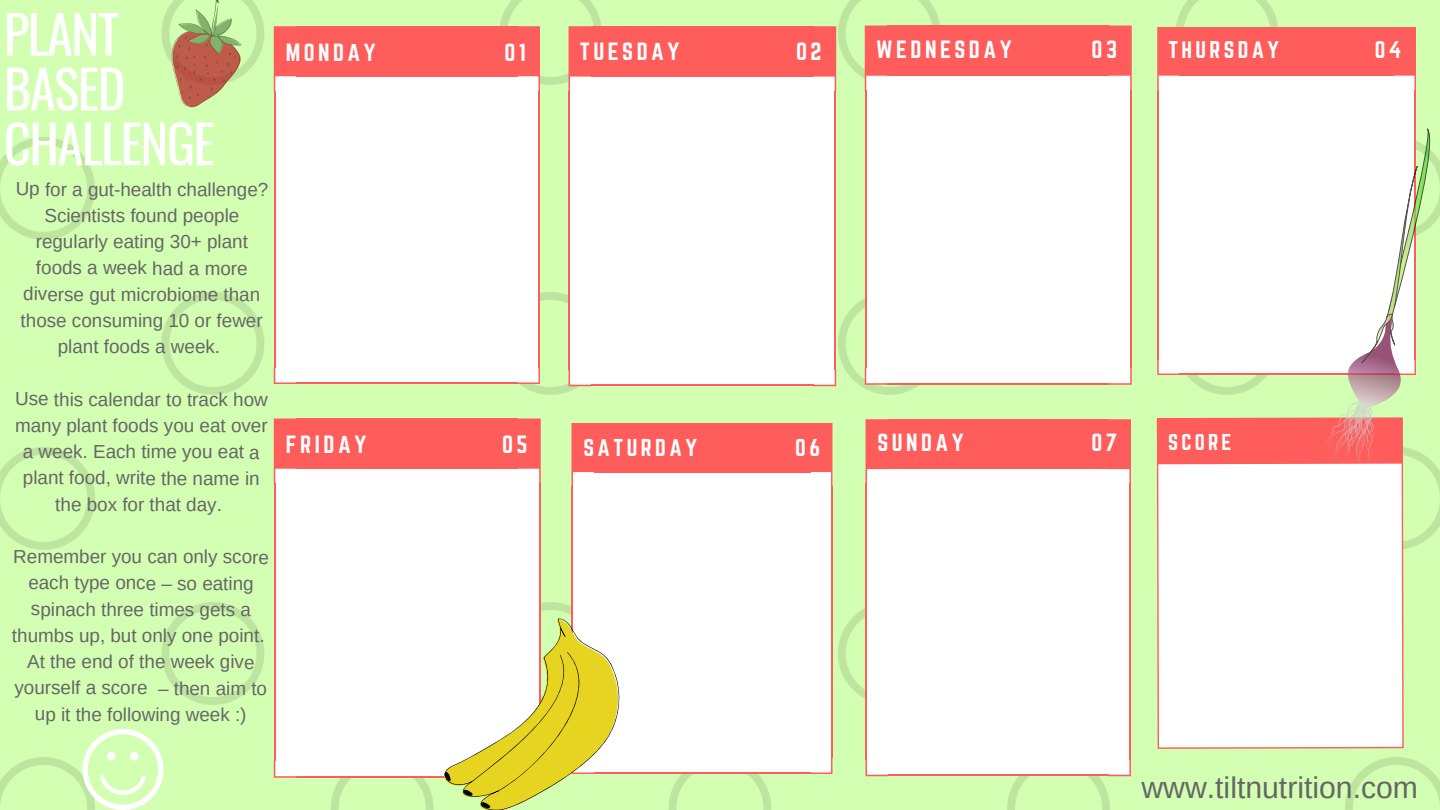
<style>
.page{position:relative;width:1440px;height:810px;background:#d3ffb3}
.page>*{position:absolute;margin:0;border:0;box-sizing:border-box;transform-origin:0 0}
.t1{font:52.8px/54.8px "Oswald";letter-spacing:-.03em;color:#fff}
.t2{font:30.2px "Arimo";color:#666}
.t3{font:21.9px "Norwester";letter-spacing:.16em;color:#fff}
.t4{font:21.8px "Norwester";letter-spacing:.16em;color:#fff}
.t5{font:21.4px "Norwester";letter-spacing:.16em;color:#fff}
.t6{font:21.2px "Norwester";letter-spacing:.16em;color:#fff}
.t7{font:20.2px "Norwester";letter-spacing:.155em;color:#fff}
.t8{font:18.9px/26.2px "Arimo";letter-spacing:-.005em;color:#666;text-align:center}
</style>
<div class="page">
<div style="left:296px;top:367px;width:221px;height:16px;background:#fff"></div>
<div style="left:296px;top:27px;width:221px;height:65px;background:#fff"></div>
<div style="left:275px;top:91px;width:22px;height:277px;background:#fff"></div>
<div style="left:517px;top:91px;width:22px;height:277px;background:#fff"></div>
<div style="left:296px;top:91px;width:221px;height:277px;background:#fff"></div>
<svg style="left:274px;top:26px;width:23px;height:66px"></svg>
<svg style="left:517px;top:26px;width:23px;height:65px"></svg>
<svg style="left:517px;top:368px;width:23px;height:16px"></svg>
<svg style="left:274px;top:367px;width:22px;height:17px"></svg>
<hr style="left:538px;top:91px;width:2px;height:277px;background:#ff5c5c">
<hr style="left:274px;top:91px;width:1px;height:277px;background:#ff5c5c">
<hr style="left:296px;top:382px;width:221px;height:2px;background:#ff5c5c">
<div style="left:296px;top:26px;width:221px;height:50px;background:#ff5c5c"></div>
<div style="left:591px;top:369px;width:223px;height:16px;background:#fff"></div>
<div style="left:591px;top:27px;width:223px;height:65px;background:#fff"></div>
<div style="left:569px;top:91px;width:23px;height:279px;background:#fff"></div>
<div style="left:813px;top:91px;width:22px;height:279px;background:#fff"></div>
<div style="left:591px;top:91px;width:223px;height:279px;background:#fff"></div>
<svg style="left:569px;top:26px;width:22px;height:65px"></svg>
<svg style="left:814px;top:26px;width:22px;height:66px"></svg>
<svg style="left:813px;top:369px;width:23px;height:17px"></svg>
<svg style="left:569px;top:370px;width:23px;height:16px"></svg>
<hr style="left:835px;top:91px;width:1px;height:279px;background:#ff5c5c">
<hr style="left:569px;top:91px;width:1px;height:279px;background:#ff5c5c">
<hr style="left:591px;top:385px;width:223px;height:1px;background:#ff5c5c">
<div style="left:591px;top:26px;width:223px;height:51px;background:#ff5c5c"></div>
<div style="left:887px;top:368px;width:222px;height:16px;background:#fff"></div>
<div style="left:887px;top:26px;width:222px;height:65px;background:#fff"></div>
<div style="left:866px;top:91px;width:22px;height:277px;background:#fff"></div>
<div style="left:1108px;top:91px;width:23px;height:277px;background:#fff"></div>
<div style="left:887px;top:91px;width:222px;height:277px;background:#fff"></div>
<svg style="left:865px;top:26px;width:22px;height:65px"></svg>
<svg style="left:1109px;top:26px;width:23px;height:65px"></svg>
<svg style="left:1109px;top:368px;width:23px;height:17px"></svg>
<svg style="left:865px;top:368px;width:22px;height:17px"></svg>
<hr style="left:1130px;top:91px;width:2px;height:277px;background:#ff5c5c">
<hr style="left:865px;top:91px;width:1px;height:277px;background:#ff5c5c">
<hr style="left:887px;top:383px;width:222px;height:2px;background:#ff5c5c">
<div style="left:887px;top:26px;width:222px;height:50px;background:#ff5c5c"></div>
<div style="left:1179px;top:28px;width:215px;height:63px;background:#fff"></div>
<div style="left:1158px;top:90px;width:22px;height:269px;background:#fff"></div>
<div style="left:1393px;top:90px;width:22px;height:269px;background:#fff"></div>
<div style="left:1179px;top:90px;width:215px;height:269px;background:#fff"></div>
<svg style="left:1157px;top:27px;width:22px;height:63px"></svg>
<svg style="left:1394px;top:27px;width:22px;height:64px"></svg>
<hr style="left:1415px;top:90px;width:1px;height:269px;background:#ff5c5c">
<hr style="left:1157px;top:90px;width:2px;height:269px;background:#ff5c5c">
<div style="left:1179px;top:27px;width:215px;height:49px;background:#ff5c5c"></div>
<div style="left:594px;top:757px;width:216px;height:16px;background:#fff"></div>
<div style="left:594px;top:424px;width:216px;height:63px;background:#fff"></div>
<div style="left:572px;top:487px;width:22px;height:271px;background:#fff"></div>
<div style="left:810px;top:487px;width:22px;height:271px;background:#fff"></div>
<div style="left:594px;top:487px;width:216px;height:271px;background:#fff"></div>
<svg style="left:571px;top:423px;width:23px;height:64px"></svg>
<svg style="left:810px;top:423px;width:23px;height:64px"></svg>
<svg style="left:810px;top:758px;width:23px;height:16px"></svg>
<hr style="left:831px;top:487px;width:2px;height:271px;background:#ff5c5c">
<hr style="left:571px;top:487px;width:2px;height:271px;background:#ff5c5c">
<hr style="left:594px;top:773px;width:216px;height:1px;background:#ff5c5c">
<div style="left:594px;top:423px;width:216px;height:49px;background:#ff5c5c"></div>
<div style="left:888px;top:759px;width:221px;height:16px;background:#fff"></div>
<div style="left:888px;top:420px;width:221px;height:65px;background:#fff"></div>
<div style="left:866px;top:484px;width:23px;height:276px;background:#fff"></div>
<div style="left:1108px;top:484px;width:22px;height:276px;background:#fff"></div>
<div style="left:888px;top:484px;width:221px;height:276px;background:#fff"></div>
<svg style="left:866px;top:419px;width:23px;height:65px"></svg>
<svg style="left:1108px;top:419px;width:23px;height:65px"></svg>
<svg style="left:1108px;top:760px;width:23px;height:16px"></svg>
<svg style="left:866px;top:760px;width:23px;height:16px"></svg>
<hr style="left:1129px;top:484px;width:2px;height:276px;background:#ff5c5c">
<hr style="left:866px;top:484px;width:1px;height:276px;background:#ff5c5c">
<hr style="left:888px;top:775px;width:221px;height:1px;background:#ff5c5c">
<div style="left:888px;top:419px;width:221px;height:50px;background:#ff5c5c"></div>
<div style="left:296px;top:761px;width:222px;height:16px;background:#fff"></div>
<div style="left:296px;top:419px;width:222px;height:65px;background:#fff"></div>
<div style="left:275px;top:484px;width:22px;height:277px;background:#fff"></div>
<div style="left:517px;top:484px;width:23px;height:277px;background:#fff"></div>
<div style="left:296px;top:484px;width:222px;height:277px;background:#fff"></div>
<svg style="left:274px;top:419px;width:22px;height:65px"></svg>
<svg style="left:518px;top:419px;width:23px;height:65px"></svg>
<svg style="left:274px;top:761px;width:22px;height:17px"></svg>
<hr style="left:539px;top:484px;width:2px;height:277px;background:#ff5c5c">
<hr style="left:274px;top:484px;width:1px;height:277px;background:#ff5c5c">
<hr style="left:296px;top:776px;width:222px;height:2px;background:#ff5c5c">
<div style="left:296px;top:419px;width:222px;height:50px;background:#ff5c5c"></div>
<svg style="left:1157px;top:122px;width:283px;height:627px"></svg>
<svg style="left:172px;top:0;width:70px;height:107px;background:#bba878"></svg>
<svg style="left:405px;top:606px;width:242px;height:204px"></svg>
<svg style="left:440px;top:647px;width:177px;height:163px"></svg>
<svg style="left:83px;top:729px;width:80px;height:81px"></svg>
<h1 class="t1" style="left:4px;top:4px;width:213px">PLANT<br>BASED<br>CHALLENGE</h1>
<p class="t8" style="left:16px;top:176px;width:254px">Up for a gut-health challenge?<br>Scientists found people regularly eating 30+ plant foods a week had a more diverse gut microbiome than those consuming 10 or fewer plant foods a week.</p>
<p class="t8" style="left:15px;top:386px;width:254px">Use this calendar to track how many plant foods you eat over a week. Each time you eat a plant food, write the name in the box for that day.</p>
<p class="t8" style="left:12px;top:544px;width:259px">Remember you can only score each type once – so eating spinach three times gets a thumbs up, but only one point.<br>At the end of the week give yourself a score – then aim to up it the following week :)</p>
<p class="t4" style="left:286px;top:42px;width:91px">MONDAY</p>
<p class="t4" style="left:504px;top:42px;width:23px">01</p>
<p class="t3" style="left:580px;top:41px;width:101px">TUESDAY</p>
<p class="t3" style="left:796px;top:41px;width:27px">02</p>
<p class="t3" style="left:876px;top:39px;width:137px">WEDNESDAY</p>
<p class="t3" style="left:1092px;top:39px;width:27px">03</p>
<p class="t6" style="left:1168px;top:39px;width:112px">THURSDAY</p>
<p class="t6" style="left:1375px;top:39px;width:28px">04</p>
<p class="t3" style="left:286px;top:433px;width:82px">FRIDAY</p>
<p class="t3" style="left:502px;top:433px;width:27px">05</p>
<p class="t5" style="left:584px;top:437px;width:115px">SATURDAY</p>
<p class="t5" style="left:795px;top:437px;width:26px">06</p>
<p class="t4" style="left:878px;top:432px;width:88px">SUNDAY</p>
<p class="t4" style="left:1092px;top:432px;width:27px">07</p>
<p class="t7" style="left:1168px;top:433px;width:65px">SCORE</p>
<h2 class="t2" style="left:1142px;top:771px;width:278px">www.tiltnutrition.com</h2>
</div>
